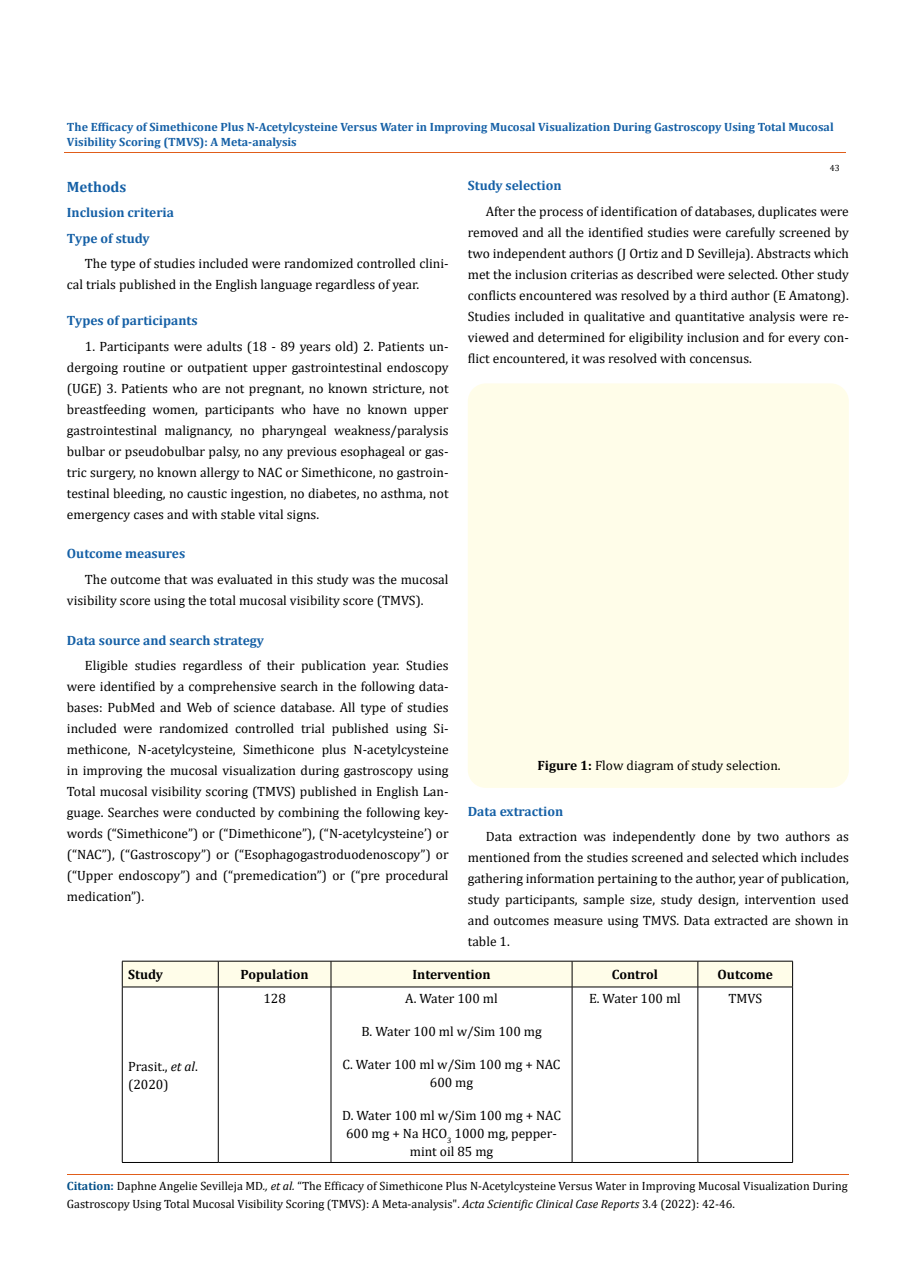
<style>
.page{position:relative;width:917px;height:1278px;background:#fff}
.page>*{position:absolute;margin:0;border:0;box-sizing:border-box;transform-origin:0 0}
.t1{font:700 15px "Cambria";color:#1560a6}
.t2{font:13.5px/21px "Cambria";color:#000;text-align:justify}
.t3{font:700 13.5px/25.5px "Cambria";color:#1560a6}
.t4{font:700 13.5px "Cambria";color:#000}
.t5{font:12px/18px "Cambria";color:#000}
.t6{font:700 12px/15px "Cambria";color:#1560a6}
.t7{font:9px "Cambria";color:#000}
.s1{font-weight:700}
.s2{font-style:italic}
.s3{font-weight:700;color:#035089}
</style>
<div class="page">
<div style="left:468px;top:383px;width:380px;height:405px;background:#fffde9;border-radius:18px"></div>
<svg style="left:122px;top:961px;width:671px;height:26px"></svg>
<hr style="left:122px;top:987px;width:96px;height:1px;background:#000">
<hr style="left:122px;top:987px;width:1px;height:175px;background:#000">
<hr style="left:218px;top:987px;width:113px;height:1px;background:#000">
<hr style="left:218px;top:987px;width:1px;height:175px;background:#000">
<hr style="left:331px;top:987px;width:241px;height:1px;background:#000">
<hr style="left:331px;top:987px;width:1px;height:175px;background:#000">
<hr style="left:572px;top:987px;width:125px;height:1px;background:#000">
<hr style="left:572px;top:987px;width:1px;height:175px;background:#000">
<hr style="left:697px;top:987px;width:95px;height:1px;background:#000">
<hr style="left:697px;top:987px;width:1px;height:175px;background:#000">
<hr style="left:792px;top:987px;width:1px;height:175px;background:#000">
<hr style="left:122px;top:1162px;width:96px;height:1px;background:#000">
<hr style="left:218px;top:1162px;width:113px;height:1px;background:#000">
<hr style="left:331px;top:1162px;width:241px;height:1px;background:#000">
<hr style="left:572px;top:1162px;width:125px;height:1px;background:#000">
<hr style="left:697px;top:1162px;width:95px;height:1px;background:#000">
<hr style="left:64px;top:153px;width:781px;height:1px;background:#e05d1a">
<hr style="left:67px;top:1174px;width:781px;height:1px;background:#e05d1a">
<p class="t6" style="left:67px;top:119px;width:768px">The Efficacy of Simethicone Plus N-Acetylcysteine Versus Water in Improving Mucosal Visualization During Gastroscopy Using Total Mucosal<br>Visibility Scoring (TMVS): A Meta-analysis</p>
<p class="t1" style="left:67px;top:176px;width:61px">Methods</p>
<p class="t3" style="left:67px;top:199px;width:109px">Inclusion criteria<br>Type of study</p>
<p class="t2" style="left:67px;top:253px;width:383px;text-indent:18px">The type of studies included were randomized controlled clini&shy;cal trials published in the English language regardless of year.</p>
<p class="t3" style="left:67px;top:307px;width:132px">Types of participants</p>
<p class="t2" style="left:67px;top:335px;width:383px;text-indent:18px">1. Participants were adults (18 - 89 years old) 2. Patients un&shy;dergoing routine or outpatient upper gastrointestinal endoscopy (UGE) 3. Patients who are not pregnant, no known stricture, not breastfeeding women, participants who have no known upper gastrointestinal malignancy, no pharyngeal weakness/paralysis bulbar or pseudobulbar palsy, no any previous esophageal or gas&shy;tric surgery, no known allergy to NAC or Simethicone, no gastroin&shy;testinal bleeding, no caustic ingestion, no diabetes, no asthma, not emergency cases and with stable vital signs.</p>
<p class="t3" style="left:67px;top:541px;width:120px">Outcome measures</p>
<p class="t2" style="left:67px;top:569px;width:383px;text-indent:18px">The outcome that was evaluated in this study was the mucosal visibility score using the total mucosal visibility score (TMVS).</p>
<p class="t3" style="left:67px;top:627px;width:199px">Data source and search strategy</p>
<p class="t2" style="left:67px;top:655px;width:383px;text-indent:18px">Eligible studies regardless of their publication year. Studies were identified by a comprehensive search in the following data&shy;bases: PubMed and Web of science database. All type of studies included were randomized controlled trial published using Si&shy;methicone, N-acetylcysteine, Simethicone plus N-acetylcysteine in improving the mucosal visualization during gastroscopy using Total mucosal visibility scoring (TMVS) published in English Lan&shy;guage. Searches were conducted by combining the following key&shy;words (“Simethicone”) or (“Dimethicone”), (“N-acetylcysteine’) or (“NAC”), (“Gastroscopy”) or (“Esophagogastroduodenoscopy”) or (“Upper endoscopy”) and (“premedication”) or (“pre procedural medication”).</p>
<p class="t7" style="left:829px;top:163px;width:11px">43</p>
<p class="t3" style="left:468px;top:173px;width:95px">Study selection</p>
<p class="t2" style="left:468px;top:201px;width:382px;text-indent:18px">After the process of identification of databases, duplicates were removed and all the identified studies were carefully screened by two independent authors (J Ortiz and D Sevilleja). Abstracts which met the inclusion criterias as described were selected. Other study conflicts encountered was resolved by a third author (E Amatong).<br>Studies included in qualitative and quantitative analysis were re&shy;viewed and determined for eligibility inclusion and for every con&shy;flict encountered, it was resolved with concensus.</p>
<p class="t2" style="left:537px;top:755px;width:245px"><span class="s1">Figure 1:</span> Flow diagram of study selection.</p>
<p class="t3" style="left:468px;top:798px;width:97px">Data extraction</p>
<p class="t2" style="left:468px;top:826px;width:382px;text-indent:18px">Data extraction was independently done by two authors as mentioned from the studies screened and selected which includes gathering information pertaining to the author, year of publication, study participants, sample size, study design, intervention used and outcomes measure using TMVS. Data extracted are shown in table 1.</p>
<p class="t4" style="left:128px;top:965px;width:36px">Study</p>
<p class="t4" style="left:240px;top:965px;width:70px">Population</p>
<p class="t4" style="left:412px;top:965px;width:80px">Intervention</p>
<p class="t4" style="left:611px;top:965px;width:48px">Control</p>
<p class="t4" style="left:717px;top:965px;width:57px">Outcome</p>
<p class="t2" style="left:128px;top:1057px;width:71px;line-height:18px">Prasit., <span class="s2">et al</span>. (2020)</p>
<p class="t2" style="left:263px;top:988px;width:24px">128</p>
<p class="t2" style="left:405px;top:988px;width:94px">A. Water 100 ml</p>
<p class="t2" style="left:361px;top:1021px;width:182px">B. Water 100 ml w/Sim 100 mg</p>
<p class="t2" style="left:342px;top:1056px;width:219px;line-height:18px;text-align:center">C. Water 100 ml w/Sim 100 mg + NAC<br>600 mg</p>
<p class="t2" style="left:342px;top:1107px;width:220px;line-height:18px;text-align:center">D. Water 100 ml w/Sim 100 mg + NAC<br>600 mg + Na HCO<sub>3</sub> 1000 mg, pepper&shy;mint oil 85 mg</p>
<p class="t2" style="left:589px;top:988px;width:93px">E. Water 100 ml</p>
<p class="t2" style="left:728px;top:988px;width:35px">TMVS</p>
<p class="t5" style="left:67px;top:1177px;width:782px"><span class="s3">Citation:</span> Daphne Angelie Sevilleja MD<span class="s2">., et al.</span> “The Efficacy of Simethicone Plus N-Acetylcysteine Versus Water in Improving Mucosal Visualization During<br>Gastroscopy Using Total Mucosal Visibility Scoring (TMVS): A Meta-analysis". <span class="s2">Acta Scientific Clinical Case Reports</span> 3.4 (2022): 42-46.</p>
</div>
